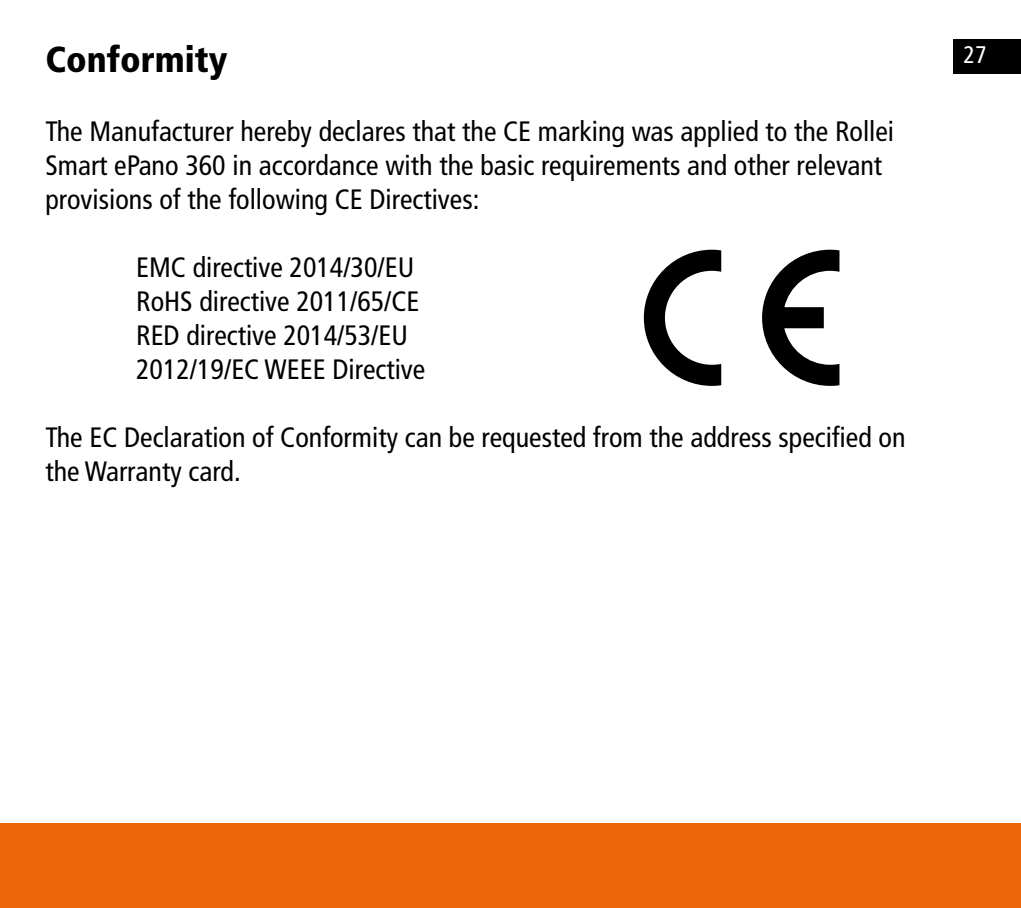
<style>
.page{position:relative;width:1021px;height:908px;background:#fff}
.page>*{position:absolute;margin:0;border:0;box-sizing:border-box;transform-origin:0 0}
.t1{font:900 condensed 36px "Frutiger LT";color:#000}
.t2{font:condensed 28px/34px "Frutiger LT";color:#000}
.t3{font:condensed 24px "Frutiger LT";color:#fff}
</style>
<div class="page">
<div style="left:952px;top:40px;width:68px;height:34px;background:#000"></div>
<div style="left:0;top:822px;width:1020px;height:85px;background:#ec6608"></div>
<svg style="left:644px;top:249px;width:77px;height:137px"></svg>
<svg style="left:762px;top:249px;width:77px;height:137px"></svg>
<p class="t1" style="left:45px;top:38px;width:184px">Conformity</p>
<p class="t3" style="left:963px;top:41px;width:25px">27</p>
<p class="t2" style="left:45px;top:114px;width:850px">The Manufacturer hereby declares that the CE marking was applied to the Rollei<br>Smart ePano 360 in accordance with the basic requirements and other relevant provisions of the following CE Directives:</p>
<p class="t2" style="left:136px;top:250px;width:290px">EMC directive 2014/30/EU<br>RoHS directive 2011/65/CE<br>RED directive 2014/53/EU<br>2012/19/EC WEEE Directive</p>
<p class="t2" style="left:45px;top:420px;width:861px">The EC Declaration of Conformity can be requested from the address specified on the Warranty card.</p>
</div>
